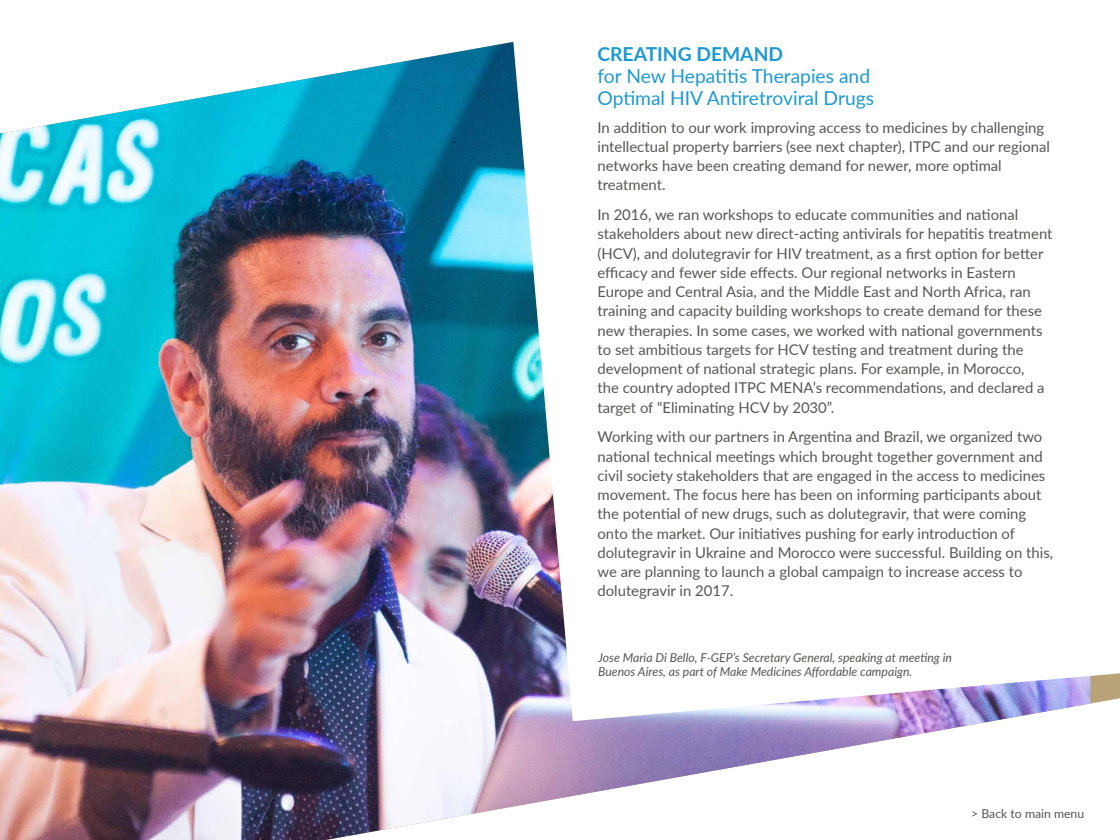
<style>
.page{position:relative;width:1120px;height:840px;background:#fff}
.page>*{position:absolute;margin:0;border:0;box-sizing:border-box;transform-origin:0 0}
.t1{font:19.25px/21.9px "Lato";color:#1c99d2}
.t2{font:700 19.25px "Lato";color:#1c99d2}
.t3{font:14.88px/19.2px "Lato";color:#575651}
.t4{font:italic 12.25px/14px "Lato";color:#575651}
.t5{font:12.25px "Lato";color:#575651}
</style>
<div class="page">
<img style="left:0;top:42px;width:992px;height:798px">
<svg style="left:510px;top:42px;width:610px;height:679px"></svg>
<p class="t2" style="left:598px;top:40px;width:183px">CREATI NG DEMAND</p>
<p class="t1" style="left:598px;top:64px;width:278px">for New Hepatitis Therapies and<br>Optimal HIV Antiretroviral Drugs</p>
<p class="t3" style="left:598px;top:117px;width:454px">In addition to our work improving access to medicines by challenging intellectual property barriers (see next chapter), ITPC and our regional networks have been creating demand for newer, more optimal treatment.</p>
<p class="t3" style="left:598px;top:205px;width:457px">In 2016, we ran workshops to educate communities and national stakeholders about new direct-acting antivirals for hepatitis treatment (HCV), and dolutegravir for HIV treatment, as a first option for better efficacy and fewer side effects. Our regional networks in Eastern Europe and Central Asia, and the Middle East and North Africa, ran training and capacity building workshops to create demand for these new therapies. In some cases, we worked with national governments to set ambitious targets for HCV testing and treatment during the development of national strategic plans. For example, in Morocco,<br>the country adopted ITPC MENA’s recommendations, and declared a target of “Eliminating HCV by 2030”.</p>
<p class="t3" style="left:597px;top:427px;width:457px">Working with our partners in Argentina and Brazil, we organized two national technical meetings which brought together government and civil society stakeholders that are engaged in the access to medicines movement. The focus here has been on informing participants about the potential of new drugs, such as dolutegravir, that were coming onto the market. Our initiatives pushing for early introduction of dolutegravir in U kraine and Morocco were successful. Building on this, we are planning to launch a global campaign to increase access to dolutegravir in 2017.</p>
<p class="t4" style="left:598px;top:650px;width:355px">Jose Maria Di Bello, F-GEP’s Secretary General, speaking at meeting in<br>Buenos Aires, as part of Make Medicines Affordable campaign.</p>
<p class="t5" style="left:971px;top:805px;width:115px">&gt; Back to main menu</p>
</div>
